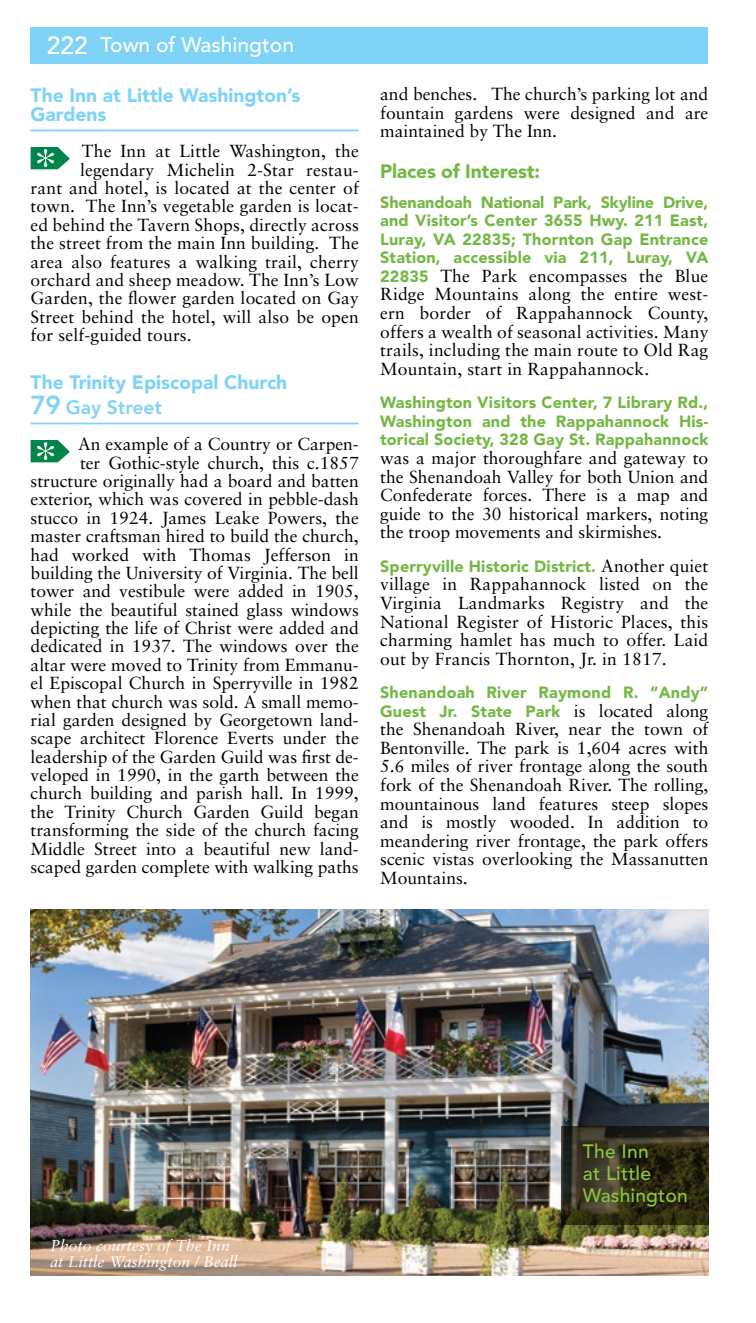
<style>
.page{position:relative;width:756px;height:1323px;background:#fff}
.page>*{position:absolute;margin:0;border:0;box-sizing:border-box;transform-origin:0 0}
.t1{font:500 21px "Avenir";color:#fff}
.t2{font:900 19.25px/19.2px "Avenir";color:#7ed3f7}
.t3{font:500 19.25px/21.9px "Avenir";letter-spacing:.01em;color:#8dc63f}
.t4{font:900 19.25px "Avenir";letter-spacing:-.01em;color:#74b844}
.t5{font:17.5px/18.4px "Sabon";color:#000;text-align:justify}
.t6{font:900 16.1px/18.6px "Avenir";letter-spacing:.01em;color:#74b844;text-align:justify}
.t7{font:italic 15.75px/15.8px "Sabon";color:#fff}
.s1{font-size:24.5px}
.s2{font-weight:800;font-size:25.9px}
.s3{font-weight:800}
.s4{font-family:"Avenir";font-weight:900;font-size:16.1px;color:#74b844}
.s5{font-family:"Sabon";font-weight:400;font-size:17.5px;color:#000}
</style>
<div class="page">
<div style="left:31px;top:27px;width:677px;height:36px;background:#7ed3f7"></div>
<hr style="left:31px;top:130px;width:328px;height:1px;background:#7ed3f7">
<svg style="left:31px;top:147px;width:39px;height:22px"></svg>
<hr style="left:31px;top:423px;width:328px;height:1px;background:#7ed3f7">
<svg style="left:31px;top:440px;width:39px;height:22px"></svg>
<img style="left:31px;top:910px;width:677px;height:366px">
<svg style="left:562px;top:1126px;width:147px;height:99px"></svg>
<p class="t1" style="left:47px;top:33px;width:249px"><span class="s1">222</span> Town of Washington</p>
<p class="t2" style="left:31px;top:85px;width:271px">The Inn at Little Washington’s<br>Gardens</p>
<p class="t5" style="left:82px;top:142px;width:278px">The Inn at Little Washington, the</p>
<p class="t5" style="left:80px;top:160px;width:280px">legendary Michelin 2-Star restau-</p>
<p class="t5" style="left:31px;top:179px;width:330px">rant and hotel, is located at the center of</p>
<p class="t5" style="left:31px;top:197px;width:330px">town. The Inn’s vegetable garden is locat-</p>
<p class="t5" style="left:31px;top:215px;width:330px">ed behind the Tavern Shops, directly across</p>
<p class="t5" style="left:31px;top:234px;width:330px">the street from the main Inn building. The</p>
<p class="t5" style="left:31px;top:252px;width:330px">area also features a walking trail, cherry</p>
<p class="t5" style="left:31px;top:270px;width:330px">orchard and sheep meadow. The Inn’s Low</p>
<p class="t5" style="left:31px;top:289px;width:330px">Garden, the flower garden located on Gay</p>
<p class="t5" style="left:31px;top:307px;width:330px">Street behind the hotel, will also be open</p>
<p class="t5" style="left:31px;top:326px;width:163px">for self-guided tours.</p>
<p class="t2" style="left:31px;top:370px;width:258px;line-height:24.5px">The Trinity Episcopal Church<br><span class="s2">79</span> <span class="s3">Gay Street</span></p>
<p class="t5" style="left:31px;top:435px;width:330px;text-align:right">An example of a Country or Carpen-<br>ter Gothic-style church, this c.1857 structure originally had a board and batten exterior, which was covered in pebble-dash stucco in 1924. James Leake Powers, the master craftsman hired to build the church, had worked with Thomas Jefferson in building the University of Virginia. The bell tower and vestibule were added in 1905, while the beautiful stained glass windows depicting the life of Christ were added and dedicated in 1937. The windows over the altar were moved to Trinity from Emmanu&shy;el Episcopal Church in Sperryville in 1982 when that church was sold. A small memo&shy;rial garden designed by Georgetown land&shy;scape architect Florence Everts under the leadership of the Garden Guild was first de&shy;veloped in 1990, in the garth between the church building and parish hall. In 1999, the Trinity Church Garden Guild began transforming the side of the church facing Middle Street into a beautiful new land&shy;scaped garden complete with walking paths</p>
<p class="t5" style="left:380px;top:85px;width:330px">and benches. The church’s parking lot and fountain gardens were designed and are maintained by The Inn.</p>
<p class="t4" style="left:380px;top:160px;width:162px">Places of Interest:</p>
<p class="t6" style="left:380px;top:193px;width:330px">Shenandoah National Park, Skyline Drive, and Visitor’s Center 3655 Hwy. 211 East, Luray, VA 22835; Thornton Gap Entrance Station, accessible via 211, Luray, VA</p>
<p class="t5" style="left:380px;top:266px;width:330px"><span class="s4">22835</span> The Park encompasses the Blue Ridge Mountains along the entire west&shy;ern border of Rappahannock County, offers a wealth of seasonal activities. Many trails, including the main route to Old Rag Mountain, start in Rappahannock.</p>
<p class="t6" style="left:380px;top:393px;width:330px">Washington Visitors Center, 7 Library Rd., Washington and the Rappahannock His&shy;torical Society, 328 Gay St. Rappahannock</p>
<p class="t5" style="left:380px;top:448px;width:330px">was a major thoroughfare and gateway to the Shenandoah Valley for both Union and Confederate forces. There is a map and guide to the 30 historical markers, noting the troop movements and skirmishes.</p>
<p class="t6" style="left:380px;top:557px;width:330px">Sperryville Historic District. <span class="s5">Another quiet</span></p>
<p class="t5" style="left:380px;top:575px;width:330px">village in Rappahannock listed on the Virginia Landmarks Registry and the National Register of Historic Places, this charming hamlet has much to offer. Laid out by Francis Thornton, Jr. in 1817.</p>
<p class="t6" style="left:380px;top:683px;width:330px">Shenandoah River Raymond R. “Andy”<br>Guest Jr. State Park <span class="s5">is located along</span></p>
<p class="t5" style="left:380px;top:720px;width:330px">the Shenandoah River, near the town of Bentonville. The park is 1,604 acres with 5.6 miles of river frontage along the south fork of the Shenandoah River. The rolling, mountainous land features steep slopes and is mostly wooded. In addition to meandering river frontage, the park offers scenic vistas overlooking the Massanutten Mountains.</p>
<p class="t7" style="left:50px;top:1238px;width:189px">Photo courtesy of The Inn at Little Washington / Beall</p>
<p class="t3" style="left:583px;top:1141px;width:106px">The Inn<br>at Little<br>Washington</p>
</div>
